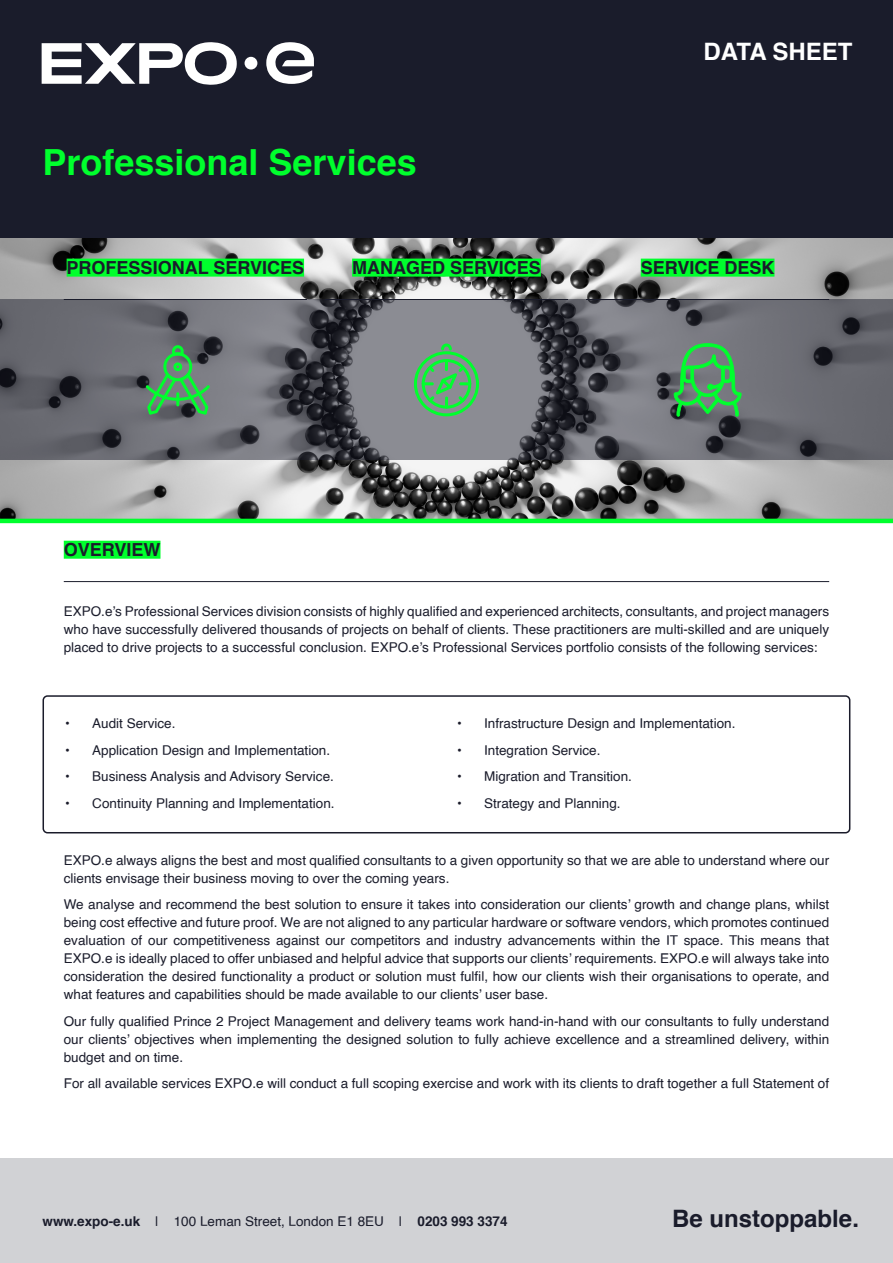
<style>
.page{position:relative;width:893px;height:1263px;background:#fff}
.page>*{position:absolute;margin:0;border:0;box-sizing:border-box;transform-origin:0 0}
.t1{font:700 36px "Helvetica";color:#00ff2d}
.t2{font:700 24px "Helvetica";color:#1a1c2b}
.t3{font:700 24px "Helvetica";color:#fff}
.t4{font:700 18px "Helvetica";color:#1a1c2b}
.t5{font:13.5px/18px "Helvetica";color:#1a1c2b;text-align:justify}
.s1{color:#1a1b2a}
.s2{font-weight:700}
</style>
<div class="page">
<div style="left:0;top:0;width:893px;height:239px;background:#1a1c2b"></div>
<div style="left:0;top:1158px;width:893px;height:105px;background:#d1d2d5"></div>
<svg style="left:42px;top:42px;width:195px;height:43px"></svg>
<div style="left:245px;top:57px;width:12px;height:13px;background:#fff;border-radius:50%"></div>
<svg style="left:266px;top:42px;width:48px;height:42px"></svg>
<img style="left:0;top:239px;width:893px;height:280px">
<div style="left:43px;top:695px;width:807px;height:138px;border:2px solid #1a1b2a;border-radius:4px"></div>
<hr style="left:64px;top:581px;width:765px;height:1px;background:#1a1c2b">
<div style="left:64px;top:541px;width:96px;height:18px;background:#00ff2d"></div>
<hr style="left:64px;top:299px;width:243px;height:1px;background:#1a1c2b">
<div style="left:67px;top:259px;width:237px;height:18px;background:#00ff2d"></div>
<hr style="left:325px;top:299px;width:243px;height:1px;background:#1a1c2b">
<div style="left:352px;top:259px;width:189px;height:18px;background:#00ff2d"></div>
<hr style="left:586px;top:299px;width:243px;height:1px;background:#1a1c2b">
<div style="left:641px;top:259px;width:133px;height:18px;background:#00ff2d"></div>
<hr style="left:0;top:519px;width:893px;height:4px;background:#00ff2d">
<svg style="left:0;top:300px;width:893px;height:160px;background:#67686f"></svg>
<svg style="left:146px;top:345px;width:64px;height:70px;background:#518d62"></svg>
<hr style="left:176px;top:392px;width:3px;height:14px;background:#00ff2d">
<svg style="left:414px;top:343px;width:65px;height:73px;background:#62ad74"></svg>
<svg style="left:674px;top:343px;width:68px;height:74px;background:#4f9c62"></svg>
<h1 class="t1" style="left:43px;top:134px;width:376px">Professional Services</h1>
<h2 class="t3" style="left:704px;top:32px;width:150px">DATA SHEET</h2>
<h3 class="t4" style="left:67px;top:253px;width:239px">PROFESSIONAL SERVICES</h3>
<h3 class="t4" style="left:352px;top:253px;width:190px">MANAGED SERVICES</h3>
<h3 class="t4" style="left:641px;top:253px;width:135px">SERVICE DESK</h3>
<h3 class="t4" style="left:64px;top:535px;width:98px">OVERVIEW</h3>
<p class="t5" style="left:64px;top:603px;width:767px">EXPO.e’s Professional Services division consists of highly qualified and experienced architects, consultants, and project managers who have successfully delivered thousands of projects on behalf of clients. These practitioners are multi-skilled and are uniquely placed to drive projects to a successful conclusion. EXPO.e’s Professional Services portfolio consists of the following services:</p>
<p class="t5" style="left:65px;top:715px;width:112px"><span class="s1">•</span> Audit Service.</p>
<p class="t5" style="left:65px;top:741px;width:266px"><span class="s1">•</span> Application Design and Implementation.</p>
<p class="t5" style="left:65px;top:768px;width:270px"><span class="s1">•</span> Business Analysis and Advisory Service.</p>
<p class="t5" style="left:65px;top:794px;width:271px"><span class="s1">•</span> Continuity Planning and Implementation.</p>
<p class="t5" style="left:457px;top:715px;width:280px"><span class="s1">•</span> Infrastructure Design and Implementation.</p>
<p class="t5" style="left:457px;top:741px;width:145px"><span class="s1">•</span> Integration Service.</p>
<p class="t5" style="left:457px;top:768px;width:176px"><span class="s1">•</span> Migration and Transition.</p>
<p class="t5" style="left:457px;top:794px;width:165px"><span class="s1">•</span> Strategy and Planning.</p>
<p class="t5" style="left:64px;top:851px;width:767px">EXPO.e always aligns the best and most qualified consultants to a given opportunity so that we are able to understand where our clients envisage their business moving to over the coming years.</p>
<p class="t5" style="left:64px;top:896px;width:767px">We analyse and recommend the best solution to ensure it takes into consideration our clients’ growth and change plans, whilst being cost effective and future proof. We are not aligned to any particular hardware or software vendors, which promotes continued evaluation of our competitiveness against our competitors and industry advancements within the IT space. This means that EXPO.e is ideally placed to offer unbiased and helpful advice that supports our clients’ requirements. EXPO.e will always take into consideration the desired functionality a product or solution must fulfil, how our clients wish their organisations to operate, and what features and capabilities should be made available to our clients’ user base.</p>
<p class="t5" style="left:64px;top:1012px;width:767px">Our fully qualified Prince 2 Project Management and delivery teams work hand-in-hand with our consultants to fully understand our clients’ objectives when implementing the designed solution to fully achieve excellence and a streamlined delivery, within budget and on time.</p>
<p class="t5" style="left:64px;top:1075px;width:767px">For all available services EXPO.e will conduct a full scoping exercise and work with its clients to draft together a full Statement of</p>
<p class="t5" style="left:43px;top:1213px;width:467px"><span class="s2">www.expo-e.uk</span> | 100 Leman Street, London E1 8EU | <span class="s2">0203 993 3374</span></p>
<h2 class="t2" style="left:672px;top:1199px;width:188px">Be unstoppable.</h2>
</div>
